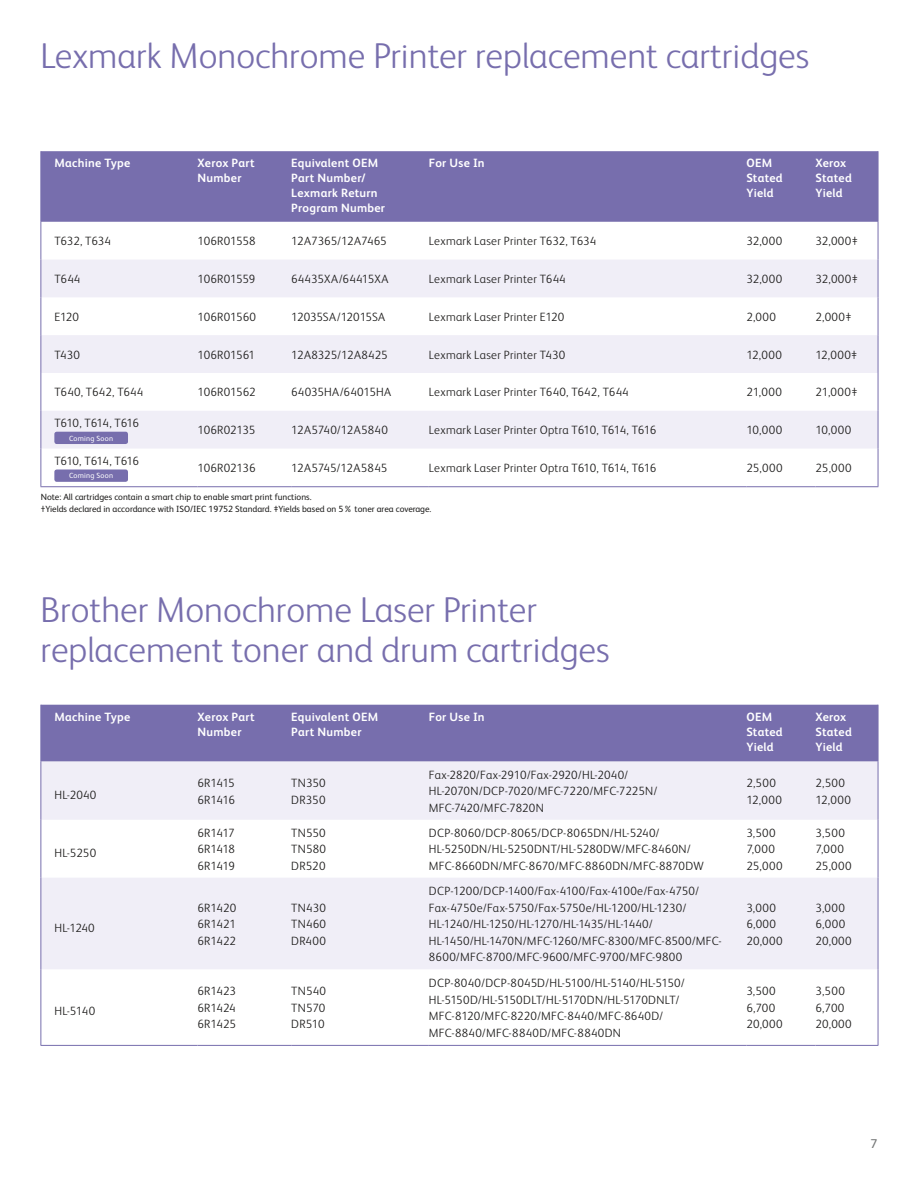
<style>
.page{position:relative;width:918px;height:1188px;background:#fff}
.page>*{position:absolute;margin:0;border:0;box-sizing:border-box;transform-origin:0 0}
.t1{font:300 36px/40.5px "Xerox Sans";color:#776ead}
.t2{font:12.75px "Xerox Sans";color:#747676}
.t3{font:300 12px/16.5px "Xerox Sans";letter-spacing:.02em;color:#1d1c1b}
.t4{font:700 12px/15px "Xerox Sans";letter-spacing:.02em;color:#fff}
.t5{font:300 12px/16.5px "Xerox Sans";letter-spacing:.04em;color:#1d1c1b}
.t6{font:300 12px/16.5px "Xerox Sans";letter-spacing:-.04em;color:#1d1c1b}
.t7{font:300 12px "Xerox Sans";letter-spacing:-.005em;color:#1d1c1b}
.t8{font:300 12px "Xerox Sans";color:#1d1c1b}
.t9{font:9px/12px "Xerox Sans";color:#1d1c1b}
.t10{font:7.5px "Xerox Sans";letter-spacing:.03em;color:#fff}
</style>
<div class="page">
<div style="left:41px;top:705px;width:837px;height:57px;background:#776ead"></div>
<svg style="left:41px;top:762px;width:837px;height:207px;fill:#f0eef7"></svg>
<hr style="left:40px;top:705px;width:1px;height:57px;background:#776ead">
<hr style="left:878px;top:705px;width:1px;height:57px;background:#776ead">
<hr style="left:40px;top:762px;width:1px;height:58px;background:#776ead">
<hr style="left:878px;top:762px;width:1px;height:58px;background:#776ead">
<hr style="left:40px;top:820px;width:1px;height:58px;background:#776ead">
<hr style="left:878px;top:820px;width:1px;height:58px;background:#776ead">
<hr style="left:40px;top:878px;width:1px;height:91px;background:#776ead">
<hr style="left:878px;top:878px;width:1px;height:91px;background:#776ead">
<hr style="left:40px;top:969px;width:1px;height:76px;background:#776ead">
<hr style="left:878px;top:969px;width:1px;height:76px;background:#776ead">
<hr style="left:40px;top:1045px;width:157px;height:1px;background:#776ead">
<hr style="left:197px;top:1045px;width:94px;height:1px;background:#776ead">
<hr style="left:291px;top:1045px;width:138px;height:1px;background:#776ead">
<hr style="left:429px;top:1045px;width:317px;height:1px;background:#776ead">
<hr style="left:746px;top:1045px;width:69px;height:1px;background:#776ead">
<hr style="left:815px;top:1045px;width:63px;height:1px;background:#776ead">
<div style="left:41px;top:151px;width:837px;height:71px;background:#776ead"></div>
<svg style="left:41px;top:260px;width:837px;height:189px;fill:#f0eef7"></svg>
<hr style="left:40px;top:151px;width:1px;height:71px;background:#776ead">
<hr style="left:878px;top:151px;width:1px;height:71px;background:#776ead">
<hr style="left:40px;top:222px;width:1px;height:38px;background:#776ead">
<hr style="left:878px;top:222px;width:1px;height:38px;background:#776ead">
<hr style="left:40px;top:260px;width:1px;height:37px;background:#776ead">
<hr style="left:878px;top:260px;width:1px;height:37px;background:#776ead">
<hr style="left:40px;top:297px;width:1px;height:38px;background:#776ead">
<hr style="left:878px;top:297px;width:1px;height:38px;background:#776ead">
<hr style="left:40px;top:335px;width:1px;height:38px;background:#776ead">
<hr style="left:878px;top:335px;width:1px;height:38px;background:#776ead">
<hr style="left:40px;top:373px;width:1px;height:38px;background:#776ead">
<hr style="left:878px;top:373px;width:1px;height:38px;background:#776ead">
<hr style="left:40px;top:411px;width:1px;height:38px;background:#776ead">
<hr style="left:878px;top:411px;width:1px;height:38px;background:#776ead">
<hr style="left:40px;top:449px;width:1px;height:37px;background:#776ead">
<hr style="left:878px;top:449px;width:1px;height:37px;background:#776ead">
<hr style="left:40px;top:486px;width:157px;height:1px;background:#776ead">
<hr style="left:197px;top:486px;width:94px;height:1px;background:#776ead">
<hr style="left:291px;top:486px;width:138px;height:1px;background:#776ead">
<hr style="left:429px;top:486px;width:317px;height:1px;background:#776ead">
<hr style="left:746px;top:486px;width:69px;height:1px;background:#776ead">
<hr style="left:815px;top:486px;width:63px;height:1px;background:#776ead">
<div style="left:54px;top:432px;width:74px;height:12px;background:#776ead;border-radius:2px"></div>
<div style="left:54px;top:470px;width:74px;height:12px;background:#776ead;border-radius:2px"></div>
<h1 class="t1" style="left:40px;top:34px;width:770px">Lexmark Monochrome Printer replacement cartridges</h1>
<p class="t4" style="left:54px;top:155px;width:77px">Machine Type</p>
<p class="t4" style="left:197px;top:155px;width:59px">Xerox Part<br>Number</p>
<p class="t4" style="left:291px;top:155px;width:95px">Equivalent OEM<br>Part Number/<br>Lexmark Return<br>Program Number</p>
<p class="t4" style="left:429px;top:155px;width:57px">For Use In</p>
<p class="t4" style="left:746px;top:155px;width:38px">OEM<br>Stated<br>Yield</p>
<p class="t4" style="left:815px;top:155px;width:38px">Xerox<br>Stated<br>Yield</p>
<p class="t7" style="left:54px;top:233px;width:58px">T632, T634</p>
<p class="t3" style="left:197px;top:232px;width:60px">106R01558</p>
<p class="t3" style="left:291px;top:232px;width:97px">12A7365/12A7465</p>
<p class="t3" style="left:429px;top:232px;width:169px">Lexmark Laser Printer T632, T634</p>
<p class="t3" style="left:746px;top:232px;width:38px">32,000</p>
<p class="t3" style="left:815px;top:232px;width:44px">32,000‡</p>
<p class="t3" style="left:54px;top:270px;width:28px">T644</p>
<p class="t7" style="left:197px;top:271px;width:59px">106R01559</p>
<p class="t3" style="left:291px;top:270px;width:99px">64435XA/64415XA</p>
<p class="t3" style="left:429px;top:270px;width:138px">Lexmark Laser Printer T644</p>
<p class="t3" style="left:746px;top:270px;width:38px">32,000</p>
<p class="t3" style="left:815px;top:270px;width:44px">32,000‡</p>
<p class="t3" style="left:54px;top:308px;width:26px">E120</p>
<p class="t3" style="left:197px;top:308px;width:60px">106R01560</p>
<p class="t8" style="left:291px;top:309px;width:96px">12035SA/12015SA</p>
<p class="t3" style="left:429px;top:308px;width:137px">Lexmark Laser Printer E120</p>
<p class="t3" style="left:746px;top:308px;width:31px">2,000</p>
<p class="t3" style="left:815px;top:308px;width:38px">2,000‡</p>
<p class="t3" style="left:54px;top:346px;width:27px">T430</p>
<p class="t3" style="left:197px;top:346px;width:59px">106R01561</p>
<p class="t3" style="left:291px;top:346px;width:98px">12A8325/12A8425</p>
<p class="t3" style="left:429px;top:346px;width:138px">Lexmark Laser Printer T430</p>
<p class="t3" style="left:746px;top:346px;width:37px">12,000</p>
<p class="t3" style="left:815px;top:346px;width:44px">12,000‡</p>
<p class="t3" style="left:54px;top:384px;width:91px">T640, T642, T644</p>
<p class="t3" style="left:197px;top:384px;width:60px">106R01562</p>
<p class="t3" style="left:291px;top:384px;width:101px">64035HA/64015HA</p>
<p class="t3" style="left:429px;top:384px;width:201px">Lexmark Laser Printer T640, T642, T644</p>
<p class="t3" style="left:746px;top:384px;width:37px">21,000</p>
<p class="t3" style="left:815px;top:384px;width:44px">21,000‡</p>
<p class="t6" style="left:54px;top:414px;width:86px">T610, T614, T616</p>
<p class="t10" style="left:69px;top:433px;width:46px">Coming Soon</p>
<p class="t7" style="left:197px;top:422px;width:59px">106R02135</p>
<p class="t3" style="left:291px;top:421px;width:98px">12A5740/12A5840</p>
<p class="t3" style="left:429px;top:421px;width:229px">Lexmark Laser Printer Optra T610, T614, T616</p>
<p class="t3" style="left:746px;top:421px;width:37px">10,000</p>
<p class="t3" style="left:815px;top:421px;width:37px">10,000</p>
<p class="t6" style="left:54px;top:452px;width:86px">T610, T614, T616</p>
<p class="t10" style="left:69px;top:471px;width:46px">Coming Soon</p>
<p class="t8" style="left:197px;top:460px;width:60px">106R02136</p>
<p class="t3" style="left:291px;top:459px;width:98px">12A5745/12A5845</p>
<p class="t3" style="left:429px;top:459px;width:229px">Lexmark Laser Printer Optra T610, T614, T616</p>
<p class="t3" style="left:746px;top:459px;width:38px">25,000</p>
<p class="t3" style="left:815px;top:459px;width:38px">25,000</p>
<p class="t9" style="left:41px;top:491px;width:392px">Note: All cartridges contain a smart chip to enable smart print functions.<br>†Yields declared in accordance with ISO/IEC 19752 Standard. ‡Yields based on 5% toner area coverage.</p>
<h1 class="t1" style="left:40px;top:587px;width:571px">Brother Monochrome Laser Printer replacement toner and drum cartridges</h1>
<p class="t4" style="left:54px;top:709px;width:77px">Machine Type</p>
<p class="t4" style="left:197px;top:709px;width:59px">Xerox Part<br>Number</p>
<p class="t4" style="left:291px;top:709px;width:88px">Equivalent OEM<br>Part Number</p>
<p class="t4" style="left:429px;top:709px;width:57px">For Use In</p>
<p class="t4" style="left:746px;top:709px;width:38px">OEM<br>Stated<br>Yield</p>
<p class="t4" style="left:815px;top:709px;width:38px">Xerox<br>Stated<br>Yield</p>
<p class="t3" style="left:54px;top:786px;width:44px">HL-2040</p>
<p class="t6" style="left:197px;top:774px;width:39px">6R1415<br>6R1416</p>
<p class="t3" style="left:291px;top:774px;width:36px">TN350<br>DR350</p>
<p class="t3" style="left:429px;top:766px;width:230px">Fax-2820/Fax-2910/Fax-2920/HL-2040/<br>HL-2070N/DCP-7020/MFC-7220/MFC-7225N/<br>MFC-7420/MFC-7820N</p>
<p class="t3" style="left:746px;top:774px;width:37px">2,500<br>12,000</p>
<p class="t3" style="left:815px;top:774px;width:37px">2,500<br>12,000</p>
<p class="t3" style="left:54px;top:844px;width:43px">HL-5250</p>
<p class="t3" style="left:197px;top:824px;width:39px;text-align:justify">6R1417<br>6R1418<br>6R1419</p>
<p class="t3" style="left:291px;top:824px;width:36px;text-align:justify">TN550<br>TN580<br>DR520</p>
<p class="t3" style="left:429px;top:824px;width:276px">DCP-8060/DCP-8065/DCP-8065DN/HL-5240/<br>HL-5250DN/HL-5250DNT/HL-5280DW/MFC-8460N/<br>MFC-8660DN/MFC-8670/MFC-8860DN/MFC-8870DW</p>
<p class="t5" style="left:746px;top:824px;width:38px">3,500<br>7,000<br>25,000</p>
<p class="t5" style="left:815px;top:824px;width:38px">3,500<br>7,000<br>25,000</p>
<p class="t3" style="left:54px;top:919px;width:42px">HL-1240</p>
<p class="t3" style="left:54px;top:1002px;width:42px">HL-5140</p>
<p class="t3" style="left:197px;top:899px;width:40px;text-align:justify">6R1420<br>6R1421<br>6R1422</p>
<p class="t3" style="left:291px;top:899px;width:36px;text-align:justify">TN430<br>TN460<br>DR400</p>
<p class="t3" style="left:429px;top:882px;width:294px">DCP-1200/DCP-1400/Fax-4100/Fax-4100e/Fax-4750/ Fax-4750e/Fax-5750/Fax-5750e/HL-1200/HL-1230/ HL-1240/HL-1250/HL-1270/HL-1435/HL-1440/ HL-1450/HL-1470N/MFC-1260/MFC-8300/MFC-8500/MFC-8600/MFC-8700/MFC-9600/MFC-9700/MFC-9800</p>
<p class="t5" style="left:746px;top:899px;width:38px">3,000<br>6,000<br>20,000</p>
<p class="t5" style="left:815px;top:899px;width:38px">3,000<br>6,000<br>20,000</p>
<p class="t3" style="left:197px;top:982px;width:40px;text-align:justify">6R1423<br>6R1424<br>6R1425</p>
<p class="t3" style="left:291px;top:982px;width:36px;text-align:justify">TN540<br>TN570<br>DR510</p>
<p class="t3" style="left:429px;top:974px;width:257px">DCP-8040/DCP-8045D/HL-5100/HL-5140/HL-5150/ HL-5150D/HL-5150DLT/HL-5170DN/HL-5170DNLT/ MFC-8120/MFC-8220/MFC-8440/MFC-8640D/ MFC-8840/MFC-8840D/MFC-8840DN</p>
<p class="t5" style="left:746px;top:982px;width:38px">3,500<br>6,700<br>20,000</p>
<p class="t5" style="left:815px;top:982px;width:38px">3,500<br>6,700<br>20,000</p>
<p class="t2" style="left:870px;top:1135px;width:9px">7</p>
</div>
